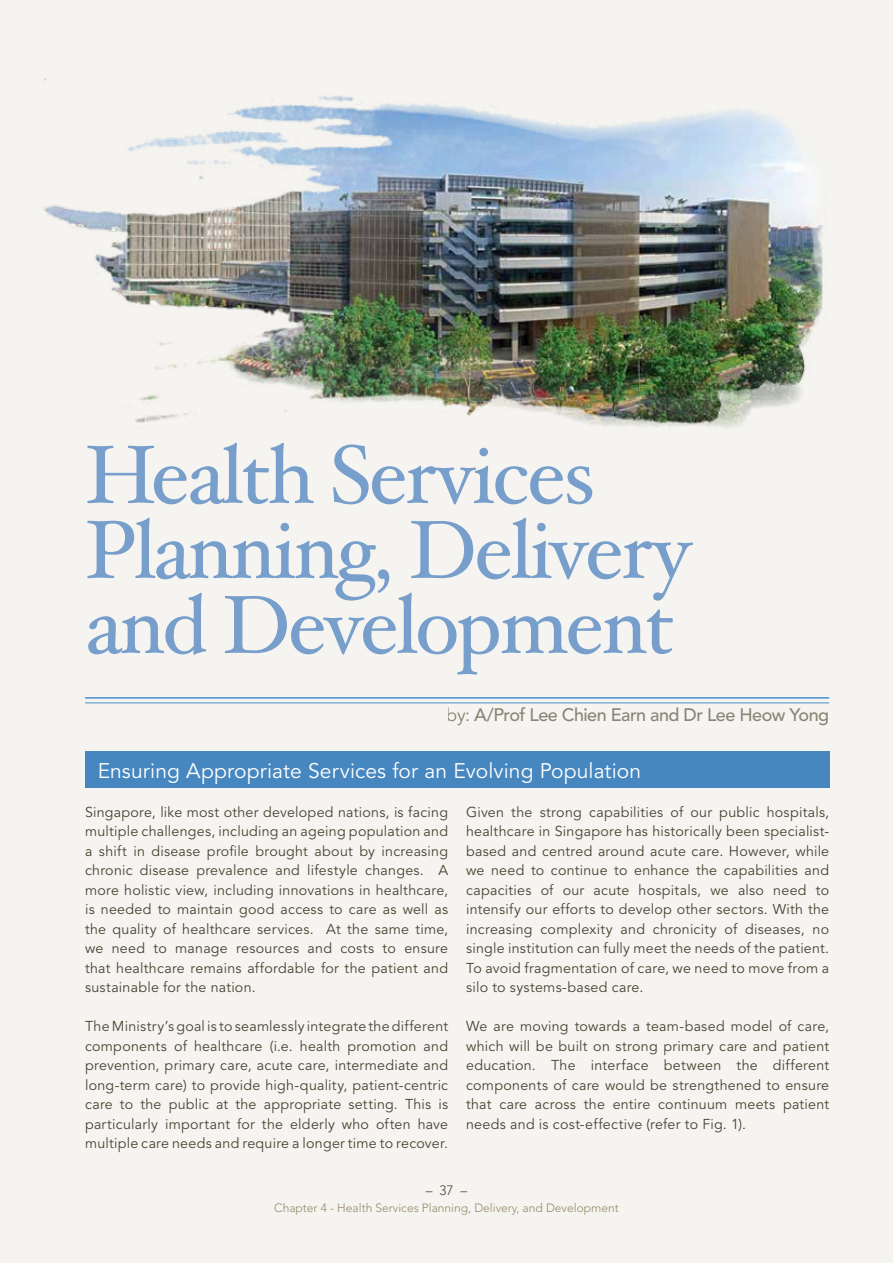
<style>
.page{position:relative;width:893px;height:1263px;background:#f5f4f0}
.page>*{position:absolute;margin:0;border:0;box-sizing:border-box;transform-origin:0 0}
.t1{font:82.5px/75px "Hoefler Text";letter-spacing:-.03em;color:#7da7d8}
.t2{font:21px "Avenir LT Std";letter-spacing:.005em;color:#fff}
.t3{font:500 18px "Avenir LT Std";letter-spacing:-.03em;color:#908c7c}
.t4{font:14.25px/19.5px "Avenir LT Std";letter-spacing:.015em;color:#4a4332;text-align:justify}
.t5{font:300 13.5px "Avenir LT Std";color:#4a4332}
.t6{font:300 12px "Avenir LT Std";color:#948968}
.s1{font-weight:400}
</style>
<div class="page">
<hr style="left:85px;top:697px;width:744px;height:2px;background:#4a8ecc">
<hr style="left:85px;top:702px;width:744px;height:1px;background:#4a8ecc">
<div style="left:85px;top:752px;width:744px;height:36px;background:#4787c0"></div>
<img style="left:43px;top:78px;width:780px;height:350px">
<h1 class="t1" style="left:85px;top:437px;width:607px">Health Services<br>Planning, Delivery and Development</h1>
<p class="t3" style="left:447px;top:704px;width:384px"><span class="s1">by:</span> A/Prof Lee Chien Earn and Dr Lee Heow Yong</p>
<h2 class="t2" style="left:98px;top:758px;width:545px">Ensuring Appropriate Services for an Evolving Population</h2>
<p class="t4" style="left:85px;top:803px;width:365px">Singapore, like most other developed nations, is facing multiple challenges, including an ageing population and a shift in disease profile brought about by increasing chronic disease prevalence and lifestyle changes. A more holistic view, including innovations in healthcare, is needed to maintain good access to care as well as the quality of healthcare services. At the same time, we need to manage resources and costs to ensure that healthcare remains affordable for the patient and sustainable for the nation.</p>
<p class="t4" style="left:85px;top:1017px;width:365px">The Ministry’s goal is to seamlessly integrate the different components of healthcare (i.e. health promotion and prevention, primary care, acute care, intermediate and long-term care) to provide high-quality, patient-centric care to the public at the appropriate setting. This is particularly important for the elderly who often have multiple care needs and require a longer time to recover.</p>
<p class="t4" style="left:466px;top:803px;width:365px">Given the strong capabilities of our public hospitals, healthcare in Singapore has historically been specialist&shy;based and centred around acute care. However, while we need to continue to enhance the capabilities and capacities of our acute hospitals, we also need to intensify our efforts to develop other sectors. With the increasing complexity and chronicity of diseases, no single institution can fully meet the needs of the patient.<br>To avoid fragmentation of care, we need to move from a silo to systems-based care.</p>
<p class="t4" style="left:466px;top:1017px;width:365px">We are moving towards a team-based model of care, which will be built on strong primary care and patient education. The interface between the different components of care would be strengthened to ensure that care across the entire continuum meets patient needs and is cost-effective (refer to Fig. 1).</p>
<p class="t5" style="left:426px;top:1183px;width:43px">– 37 –</p>
<p class="t6" style="left:274px;top:1201px;width:346px">Chapter 4 - Health Services Planning, Delivery, and Development</p>
</div>
